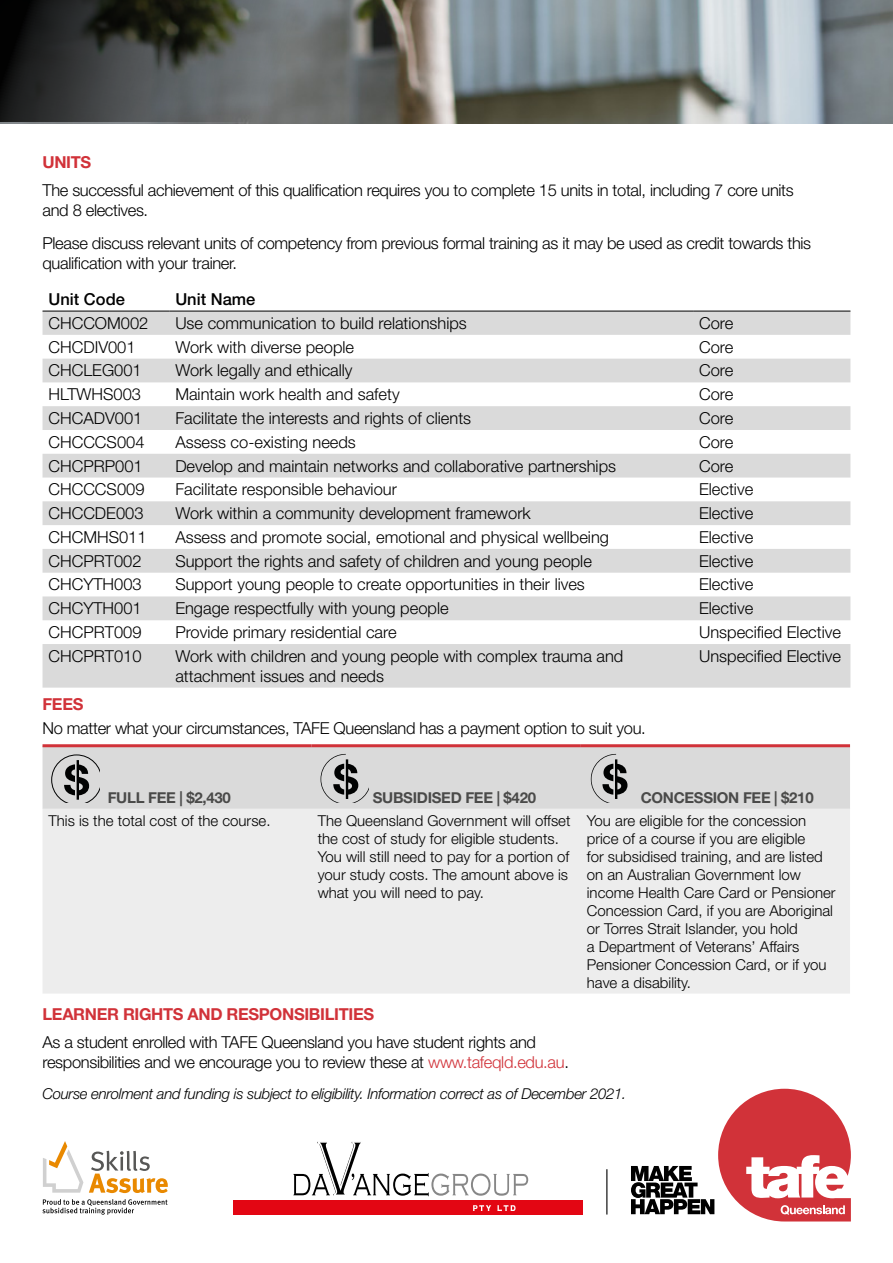
<style>
.page{position:relative;width:893px;height:1263px;background:#fff}
.page>*{position:absolute;margin:0;border:0;box-sizing:border-box;transform-origin:0 0}
.t1{font:300 16.5px/19.8px "Helvetica Neue LT Pro";color:#000}
.t2{font:300 16.5px/19.8px "Helvetica Neue LT Pro";letter-spacing:-.02em;color:#000}
.t3{font:700 16.5px "Helvetica Neue LT Pro";letter-spacing:-.02em;color:#d13239}
.t4{font:500 16.5px "Helvetica Neue LT Pro";color:#000}
.t5{font:300 15px/18px "Helvetica Neue LT Pro";color:#000}
.t6{font:italic 300 15px "Helvetica Neue LT Pro";letter-spacing:-.02em;color:#000}
.t7{font:700 15px "Helvetica Neue LT Pro";letter-spacing:-.02em;color:#4a4a49}
.s1{color:#d13239}
</style>
<div class="page">
<svg style="left:293px;top:1141px;width:235px;height:56px"></svg>
<div style="left:233px;top:1200px;width:350px;height:15px;background:#e30613"></div>
<svg style="left:473px;top:1205px;width:18px;height:6px"></svg>
<svg style="left:497px;top:1205px;width:18px;height:6px"></svg>
<hr style="left:606px;top:1169px;width:1px;height:45px;background:#000">
<svg style="left:631px;top:1088px;width:220px;height:134px"></svg>
<svg style="left:89px;top:1151px;width:79px;height:42px"></svg>
<svg style="left:43px;top:1141px;width:40px;height:52px"></svg>
<svg style="left:43px;top:1199px;width:125px;height:16px"></svg>
<svg style="left:0;top:0;width:893px;height:121px;background:#6e7474"></svg>
<svg style="left:43px;top:312px;width:807px;height:376px;fill:#dadada"></svg>
<hr style="left:43px;top:311px;width:126px;height:1px;background:#000">
<hr style="left:169px;top:311px;width:524px;height:1px;background:#000">
<hr style="left:693px;top:311px;width:157px;height:1px;background:#000">
<div style="left:43px;top:747px;width:807px;height:62px;background:#dadada"></div>
<div style="left:43px;top:809px;width:807px;height:184px;background:#ededed"></div>
<hr style="left:43px;top:744px;width:269px;height:3px;background:#d13239">
<hr style="left:312px;top:744px;width:269px;height:3px;background:#d13239">
<hr style="left:581px;top:744px;width:269px;height:3px;background:#d13239">
<svg style="left:51px;top:755px;width:49px;height:48px;background:#a4a4a4"></svg>
<svg style="left:321px;top:754px;width:48px;height:49px;background:#a9a9a9"></svg>
<svg style="left:591px;top:754px;width:36px;height:49px;background:#9b9b9b"></svg>
<p class="t3" style="left:43px;top:152px;width:50px">UNITS</p>
<p class="t2" style="left:43px;top:180px;width:753px">The successful achievement of this qualification requires you to complete 15 units in total, including 7 core units and 8 electives.</p>
<p class="t2" style="left:43px;top:233px;width:770px">Please discuss relevant units of competency from previous formal training as it may be used as credit towards this qualification with your trainer.</p>
<p class="t4" style="left:49px;top:289px;width:78px">Unit Code</p>
<p class="t4" style="left:175px;top:289px;width:82px">Unit Name</p>
<p class="t1" style="left:49px;top:313px;width:101px">CHCCOM002</p>
<p class="t1" style="left:175px;top:313px;width:293px">Use communication to build relationships</p>
<p class="t1" style="left:699px;top:313px;width:36px">Core</p>
<p class="t1" style="left:49px;top:336px;width:89px">CHCDIV001</p>
<p class="t1" style="left:175px;top:336px;width:180px">Work with diverse people</p>
<p class="t1" style="left:699px;top:336px;width:36px">Core</p>
<p class="t1" style="left:49px;top:360px;width:95px">CHCLEG001</p>
<p class="t1" style="left:175px;top:360px;width:179px">Work legally and ethically</p>
<p class="t1" style="left:699px;top:360px;width:36px">Core</p>
<p class="t1" style="left:49px;top:384px;width:94px">HLTWHS003</p>
<p class="t1" style="left:175px;top:384px;width:226px">Maintain work health and safety</p>
<p class="t1" style="left:699px;top:384px;width:36px">Core</p>
<p class="t1" style="left:49px;top:408px;width:95px">CHCADV001</p>
<p class="t1" style="left:175px;top:408px;width:297px">Facilitate the interests and rights of clients</p>
<p class="t1" style="left:699px;top:408px;width:36px">Core</p>
<p class="t1" style="left:49px;top:432px;width:97px">CHCCCS004</p>
<p class="t1" style="left:175px;top:432px;width:182px">Assess co-existing needs</p>
<p class="t1" style="left:699px;top:432px;width:36px">Core</p>
<p class="t1" style="left:49px;top:455px;width:96px">CHCPRP001</p>
<p class="t1" style="left:175px;top:455px;width:442px">Develop and maintain networks and collaborative partnerships</p>
<p class="t1" style="left:699px;top:455px;width:36px">Core</p>
<p class="t1" style="left:49px;top:479px;width:97px">CHCCCS009</p>
<p class="t1" style="left:175px;top:479px;width:223px">Facilitate responsible behaviour</p>
<p class="t1" style="left:699px;top:479px;width:56px">Elective</p>
<p class="t1" style="left:49px;top:503px;width:97px">CHCCDE003</p>
<p class="t1" style="left:175px;top:503px;width:357px">Work within a community development framework</p>
<p class="t1" style="left:699px;top:503px;width:56px">Elective</p>
<p class="t1" style="left:49px;top:527px;width:100px">CHCMHS011</p>
<p class="t1" style="left:175px;top:527px;width:435px">Assess and promote social, emotional and physical wellbeing</p>
<p class="t1" style="left:699px;top:527px;width:56px">Elective</p>
<p class="t1" style="left:49px;top:550px;width:95px">CHCPRT002</p>
<p class="t1" style="left:175px;top:550px;width:418px">Support the rights and safety of children and young people</p>
<p class="t1" style="left:699px;top:550px;width:56px">Elective</p>
<p class="t1" style="left:49px;top:574px;width:95px">CHCYTH003</p>
<p class="t1" style="left:175px;top:574px;width:411px">Support young people to create opportunities in their lives</p>
<p class="t1" style="left:699px;top:574px;width:56px">Elective</p>
<p class="t1" style="left:49px;top:598px;width:95px">CHCYTH001</p>
<p class="t1" style="left:175px;top:598px;width:275px">Engage respectfully with young people</p>
<p class="t1" style="left:699px;top:598px;width:56px">Elective</p>
<p class="t1" style="left:49px;top:622px;width:95px">CHCPRT009</p>
<p class="t1" style="left:175px;top:622px;width:223px">Provide primary residential care</p>
<p class="t1" style="left:699px;top:622px;width:143px">Unspecified Elective</p>
<p class="t1" style="left:49px;top:646px;width:95px">CHCPRT010</p>
<p class="t1" style="left:175px;top:646px;width:450px">Work with children and young people with complex trauma and attachment issues and needs</p>
<p class="t1" style="left:699px;top:646px;width:143px">Unspecified Elective</p>
<p class="t3" style="left:43px;top:694px;width:42px">FEES</p>
<p class="t2" style="left:43px;top:718px;width:605px">No matter what your circumstances, TAFE Queensland has a payment option to suit you.</p>
<p class="t7" style="left:108px;top:788px;width:125px">FULL FEE | $2,430</p>
<p class="t7" style="left:373px;top:788px;width:165px">SUBSIDISED FEE | $420</p>
<p class="t7" style="left:641px;top:788px;width:174px">CONCESSION FEE | $210</p>
<p class="t5" style="left:49px;top:811px;width:223px">This is the total cost of the course.</p>
<p class="t5" style="left:318px;top:811px;width:254px">The Queensland Government will offset the cost of study for eligible students.<br>You will still need to pay for a portion of your study costs. The amount above is what you will need to pay.</p>
<p class="t5" style="left:587px;top:811px;width:250px">You are eligible for the concession price of a course if you are eligible<br>for subsidised training, and are listed on an Australian Government low income Health Care Card or Pensioner Concession Card, if you are Aboriginal or Torres Strait Islander, you hold<br>a Department of Veterans’ Affairs Pensioner Concession Card, or if you have a disability.</p>
<p class="t3" style="left:43px;top:1004px;width:333px">LEARNER RIGHTS AND RESPONSIBILITIES</p>
<p class="t2" style="left:43px;top:1032px;width:528px">As a student enrolled with TAFE Queensland you have student rights and responsibilities and we encourage you to review these at <span class="s1">www.tafeqld.edu.au</span>.</p>
<p class="t6" style="left:43px;top:1085px;width:585px">Course enrolment and funding is subject to eligibility. Information correct as of December 2021.</p>
</div>
